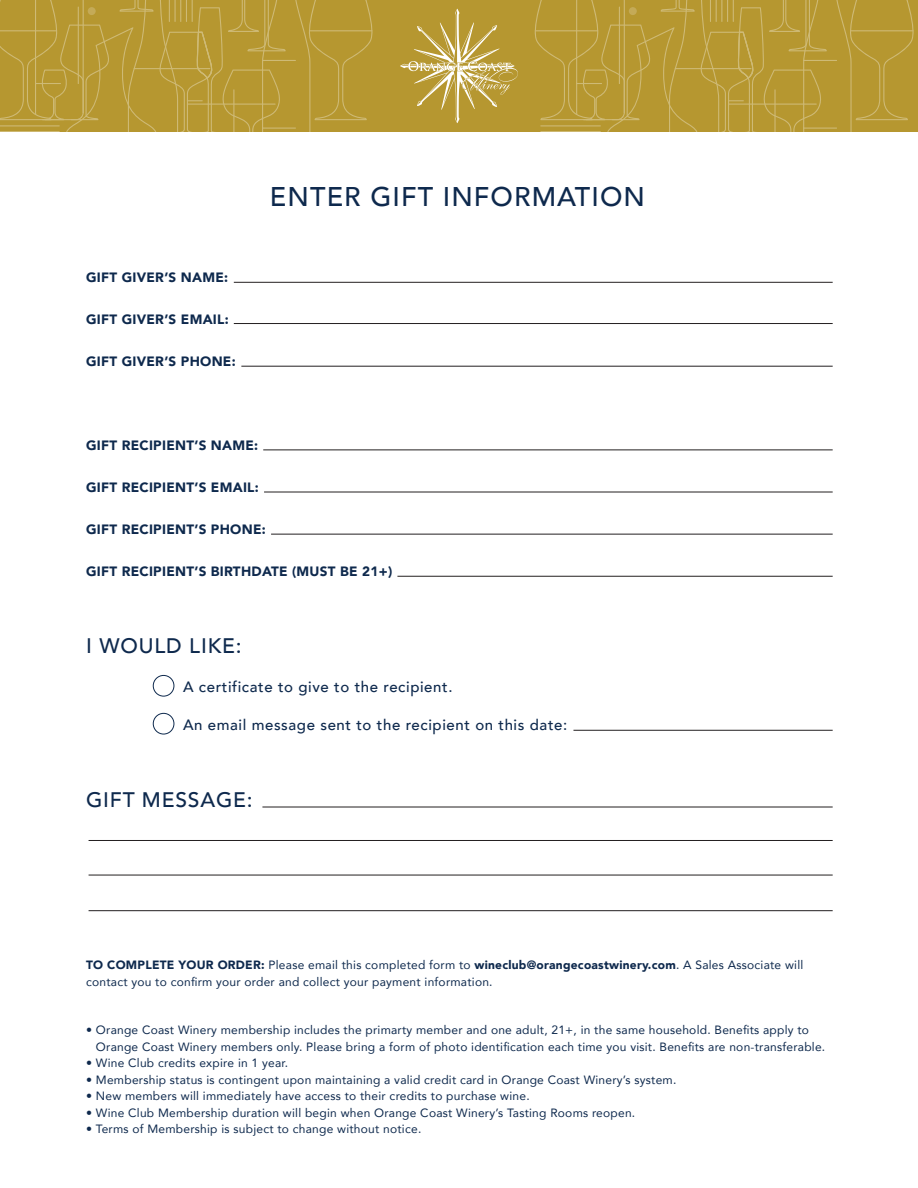
<style>
.page{position:relative;width:918px;height:1188px;background:#fff}
.page>*{position:absolute;margin:0;border:0;box-sizing:border-box;transform-origin:0 0}
.t1{font:500 27px "Avenir";letter-spacing:.04em;color:#0e294d}
.t2{font:500 21px "Avenir";letter-spacing:.04em;color:#0e294d}
.t3{font:500 15px "Avenir";letter-spacing:.04em;color:#0e294d}
.t4{font:900 13.5px "Avenir";letter-spacing:.02em;color:#0e294d}
.t5{font:12px/16.5px "Avenir";letter-spacing:.02em;color:#0e294d}
.s1{font-weight:900}
</style>
<div class="page">
<hr style="left:234px;top:282px;width:599px;height:1px;background:#231f20">
<hr style="left:234px;top:323px;width:599px;height:1px;background:#231f20">
<hr style="left:241px;top:366px;width:592px;height:1px;background:#231f20">
<hr style="left:263px;top:450px;width:570px;height:1px;background:#231f20">
<hr style="left:264px;top:492px;width:569px;height:1px;background:#231f20">
<hr style="left:271px;top:534px;width:562px;height:1px;background:#231f20">
<hr style="left:397px;top:576px;width:436px;height:1px;background:#231f20">
<hr style="left:573px;top:730px;width:260px;height:1px;background:#231f20">
<hr style="left:89px;top:840px;width:744px;height:1px;background:#231f20">
<hr style="left:89px;top:875px;width:744px;height:1px;background:#231f20">
<hr style="left:89px;top:910px;width:744px;height:1px;background:#231f20">
<hr style="left:262px;top:807px;width:571px;height:1px;background:#231f20">
<div style="left:0;top:0;width:918px;height:132px;background:#b69730"></div>
<svg style="left:0;top:0;width:373px;height:132px"></svg>
<hr style="left:0;top:125px;width:60px;height:1px;background:#fff">
<hr style="left:0;top:131px;width:60px;height:1px;background:#fff">
<hr style="left:262px;top:128px;width:34px;height:1px;background:#fff">
<svg style="left:534px;top:0;width:380px;height:132px"></svg>
<hr style="left:540px;top:125px;width:61px;height:1px;background:#fff">
<hr style="left:540px;top:131px;width:61px;height:1px;background:#fff">
<hr style="left:803px;top:128px;width:34px;height:1px;background:#fff">
<svg style="left:400px;top:9px;width:118px;height:114px"></svg>
<div style="left:153px;top:675px;width:21px;height:22px;border:1px solid #0e294d;border-radius:50%"></div>
<div style="left:153px;top:713px;width:21px;height:21px;border:1px solid #0e294d;border-radius:50%"></div>
<p class="t4" style="left:86px;top:265px;width:144px">GIFT GIVER’S NAME:</p>
<p class="t4" style="left:86px;top:307px;width:144px">GIFT GIVER’S EMAIL:</p>
<p class="t4" style="left:86px;top:349px;width:151px">GIFT GIVER’S PHONE:</p>
<p class="t1" style="left:270px;top:173px;width:377px">ENTER GIFT INFORMATION</p>
<p class="t4" style="left:86px;top:433px;width:174px">GIFT RECIPIENT’S NAME:</p>
<p class="t4" style="left:86px;top:475px;width:174px">GIFT RECIPIENT’S EMAIL:</p>
<p class="t4" style="left:86px;top:517px;width:181px">GIFT RECIPIENT’S PHONE:</p>
<p class="t4" style="left:86px;top:559px;width:308px">GIFT RECIPIENT’S BIRTHDATE (MUST BE 21+)</p>
<p class="t2" style="left:86px;top:628px;width:157px">I WOULD LIKE:</p>
<p class="t3" style="left:183px;top:674px;width:271px">A certificate to give to the recipient.</p>
<p class="t3" style="left:183px;top:711px;width:386px">An email message sent to the recipient on this date:</p>
<p class="t2" style="left:86px;top:781px;width:168px">GIFT MESSAGE:</p>
<p class="t5" style="left:86px;top:956px;width:719px"><span class="s1">TO COMPLETE YOUR ORDER:</span> Please email this completed form to <span class="s1">wineclub@orangecoastwinery.com</span>. A Sales Associate will contact you to confirm your order and collect your payment information.</p>
<p class="t5" style="left:96px;top:1022px;width:731px;text-indent:-10px">• Orange Coast Winery membership includes the primarty member and one adult, 21+, in the same household. Benefits apply to<br>Orange Coast Winery members only. Please bring a form of photo identification each time you visit. Benefits are non-transferable.</p>
<p class="t5" style="left:86px;top:1055px;width:204px">• Wine Club credits expire in 1 year.</p>
<p class="t5" style="left:86px;top:1071px;width:592px">• Membership status is contingent upon maintaining a valid credit card in Orange Coast Winery’s system.</p>
<p class="t5" style="left:86px;top:1088px;width:445px">• New members will immediately have access to their credits to purchase wine.</p>
<p class="t5" style="left:86px;top:1104px;width:551px">• Wine Club Membership duration will begin when Orange Coast Winery’s Tasting Rooms reopen.</p>
<p class="t5" style="left:86px;top:1121px;width:337px">• Terms of Membership is subject to change without notice.</p>
</div>
